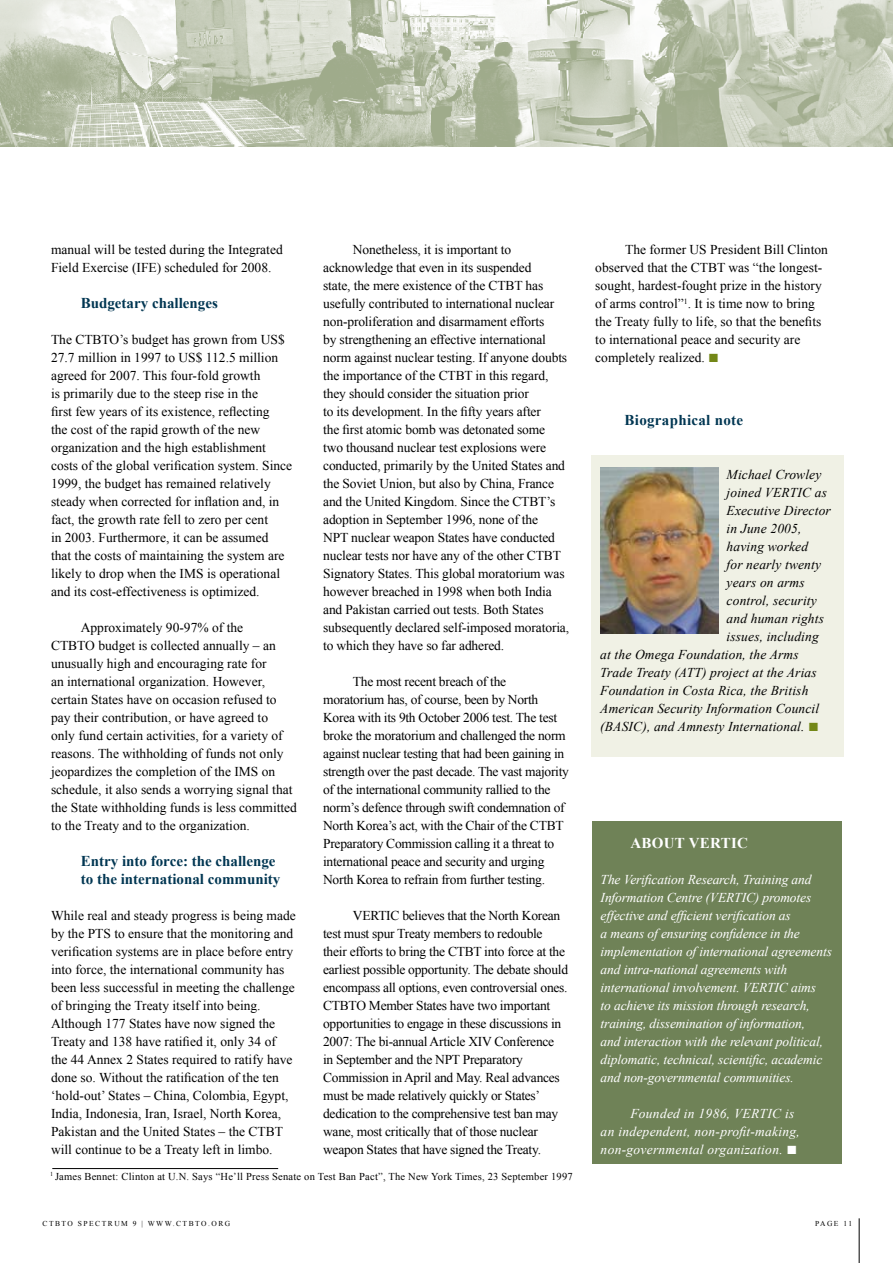
<style>
.page{position:relative;width:893px;height:1263px;background:#fff}
.page>*{position:absolute;margin:0;border:0;box-sizing:border-box;transform-origin:0 0}
.t1{font:700 15px/18px "Times New Roman";color:#003652}
.t2{font:700 15px "Times New Roman";letter-spacing:.02em;color:#003652}
.t3{font:700 15px "Times New Roman";letter-spacing:.02em;color:#fff}
.t4{font:13.5px/18px "Times New Roman";letter-spacing:-.01em;color:#000}
.t5{font:italic 13.5px/18px "Times New Roman";letter-spacing:-.01em;color:#fff}
.t6{font:italic 13.5px "Times New Roman";letter-spacing:.01em;color:#000}
.t7{font:italic 13.5px/18px "Times New Roman";letter-spacing:.02em;color:#fff}
.t8{font:10.5px "Times New Roman";letter-spacing:.02em;color:#000}
.t9{font:7.5px "Times New Roman";letter-spacing:.2em;color:#000}
.s1{font-size:18px;color:#738717}
.s2{font-style:normal;font-size:18px;color:#738717}
.s3{font-style:normal;font-size:18px}
</style>
<div class="page">
<hr style="left:859px;top:1218px;width:1px;height:45px;background:#000">
<img style="left:0;top:0;width:893px;height:146px">
<div style="left:592px;top:455px;width:252px;height:301px;background:#f0f1e5"></div>
<hr style="left:52px;top:1168px;width:226px;height:1px;background:#000">
<div style="left:592px;top:821px;width:250px;height:342px;background:#6f8257"></div>
<img style="left:601px;top:467px;width:117px;height:167px">
<p class="t4" style="left:51px;top:240px;width:233px">manual will be tested during the Integrated<br>Field Exercise (IFE) scheduled for 2008.</p>
<p class="t1" style="left:81px;top:294px;width:139px">Budgetary challenges</p>
<p class="t4" style="left:51px;top:330px;width:243px">The CTBTO’s budget has grown from US$ 27.7 million in 1997 to US$ 112.5 million agreed for 2007. This four-fold growth<br>is primarily due to the steep rise in the<br>first few years of its existence, reflecting<br>the cost of the rapid growth of the new organization and the high establishment costs of the global verification system. Since 1999, the budget has remained relatively steady when corrected for inflation and, in fact, the growth rate fell to zero per cent<br>in 2003. Furthermore, it can be assumed<br>that the costs of maintaining the system are likely to drop when the IMS is operational and its cost-effectiveness is optimized.</p>
<p class="t4" style="left:51px;top:618px;width:21px">A</p>
<p class="t4" style="left:51px;top:618px;width:248px;text-indent:40px">pproximately 90-97% of the<br>CTBTO budget is collected annually – an unusually high and encouraging rate for<br>an international organization. However, certain States have on occasion refused to pay their contribution, or have agreed to<br>only fund certain activities, for a variety of reasons. The withholding of funds not only jeopardizes the completion of the IMS on schedule, it also sends a worrying signal that the State withholding funds is less committed to the Treaty and to the organization.</p>
<p class="t1" style="left:81px;top:852px;width:201px">Entry into force: the challenge to the international community</p>
<p class="t4" style="left:51px;top:906px;width:246px">While real and steady progress is being made by the PTS to ensure that the monitoring and verification systems are in place before entry into force, the international community has been less successful in meeting the challenge of bringing the Treaty itself into being.<br>Although 177 States have now signed the Treaty and 138 have ratified it, only 34 of<br>the 44 Annex 2 States required to ratify have done so. Without the ratification of the ten ‘hold-out’ States – China, Colombia, Egypt, India, Indonesia, Iran, Israel, North Korea, Pakistan and the United States – the CTBT will continue to be a Treaty left in limbo.</p>
<p class="t4" style="left:323px;top:240px;width:248px;text-indent:30px">Nonetheless, it is important to acknowledge that even in its suspended<br>state, the mere existence of the CTBT has usefully contributed to international nuclear non-proliferation and disarmament efforts<br>by strengthening an effective international norm against nuclear testing. If anyone doubts the importance of the CTBT in this regard, they should consider the situation prior<br>to its development. In the fifty years after<br>the first atomic bomb was detonated some<br>two thousand nuclear test explosions were conducted, primarily by the United States and the Soviet Union, but also by China, France and the United Kingdom. Since the CTBT’s adoption in September 1996, none of the<br>NPT nuclear weapon States have conducted nuclear tests nor have any of the other CTBT Signatory States. This global moratorium was however breached in 1998 when both India and Pakistan carried out tests. Both States subsequently declared self-imposed moratoria, to which they have so far adhered.</p>
<p class="t4" style="left:323px;top:672px;width:247px;text-indent:30px">The most recent breach of the moratorium has, of course, been by North Korea with its 9th October 2006 test. The test broke the moratorium and challenged the norm against nuclear testing that had been gaining in strength over the past decade. The vast majority of the international community rallied to the norm’s defence through swift condemnation of North Korea’s act, with the Chair of the CTBT Preparatory Commission calling it a threat to international peace and security and urging North Korea to refrain from further testing.</p>
<p class="t4" style="left:323px;top:906px;width:246px;text-indent:30px">VERTIC believes that the North Korean test must spur Treaty members to redouble their efforts to bring the CTBT into force at the earliest possible opportunity. The debate should encompass all options, even controversial ones.<br>CTBTO Member States have two important opportunities to engage in these discussions in 2007: The bi-annual Article XIV Conference<br>in September and the NPT Preparatory Commission in April and May. Real advances must be made relatively quickly or States’ dedication to the comprehensive test ban may wane, most critically that of those nuclear weapon States that have signed the Treaty.</p>
<p class="t8" style="left:50px;top:1169px;width:524px"><sup>1</sup> James Bennet: Clinton at U.N. Says “He’ll Press Senate on Test Ban Pact”, The New York Times, 23 September 1997</p>
<p class="t4" style="left:595px;top:240px;width:234px;text-indent:30px">The former US President Bill Clinton observed that the CTBT was “the longest&shy;sought, hardest-fought prize in the history of arms control”<sup>1</sup>. It is time now to bring the Treaty fully to life, so that the benefits to international peace and security are completely realized. <span class="s1">■</span></p>
<p class="t2" style="left:625px;top:410px;width:120px">Biographical note</p>
<p class="t6" style="left:727px;top:465px;width:96px">Michael Crowley</p>
<p class="t6" style="left:727px;top:483px;width:102px">joined VERTIC as</p>
<p class="t6" style="left:727px;top:501px;width:106px">Executive Director</p>
<p class="t6" style="left:727px;top:519px;width:76px">in June 2005,</p>
<p class="t6" style="left:727px;top:537px;width:83px">having worked</p>
<p class="t6" style="left:727px;top:555px;width:96px">for nearly twenty</p>
<p class="t6" style="left:727px;top:573px;width:80px">years on arms</p>
<p class="t6" style="left:727px;top:591px;width:92px">control, security</p>
<p class="t6" style="left:727px;top:609px;width:99px">and human rights</p>
<p class="t6" style="left:727px;top:627px;width:94px">issues, including</p>
<p class="t6" style="left:600px;top:645px;width:200px">at the Omega Foundation, the Arms</p>
<p class="t6" style="left:600px;top:663px;width:218px">Trade Treaty (ATT) project at the Arias</p>
<p class="t6" style="left:600px;top:681px;width:210px">Foundation in Costa Rica, the British</p>
<p class="t6" style="left:600px;top:699px;width:220px">American Security Information Council</p>
<p class="t6" style="left:600px;top:717px;width:220px">(BASIC), and Amnesty International. <span class="s2">■</span></p>
<p class="t3" style="left:630px;top:833px;width:119px">About VERTIC</p>
<p class="t5" style="left:601px;top:870px;width:233px">The Verification Research, Training and Information Centre (VERTIC) promotes effective and efficient verification as<br>a means of ensuring confidence in the implementation of international agreements and intra-national agreements with international involvement. VERTIC aims<br>to achieve its mission through research, training, dissemination of information,<br>and interaction with the relevant political, diplomatic, technical, scientific, academic and non-governmental communities.</p>
<p class="t7" style="left:601px;top:1104px;width:201px;text-indent:30px">Founded in 1986, VERTIC is an independent, non-profit-making, non-governmental organization. <span class="s3">■</span></p>
<p class="t9" style="left:43px;top:1219px;width:141px">CTBTO Spect rum 9 | www.ctbto</p>
<p class="t9" style="left:208px;top:1219px;width:24px">.o rg</p>
<p class="t9" style="left:815px;top:1219px;width:38px">Page 11</p>
</div>
